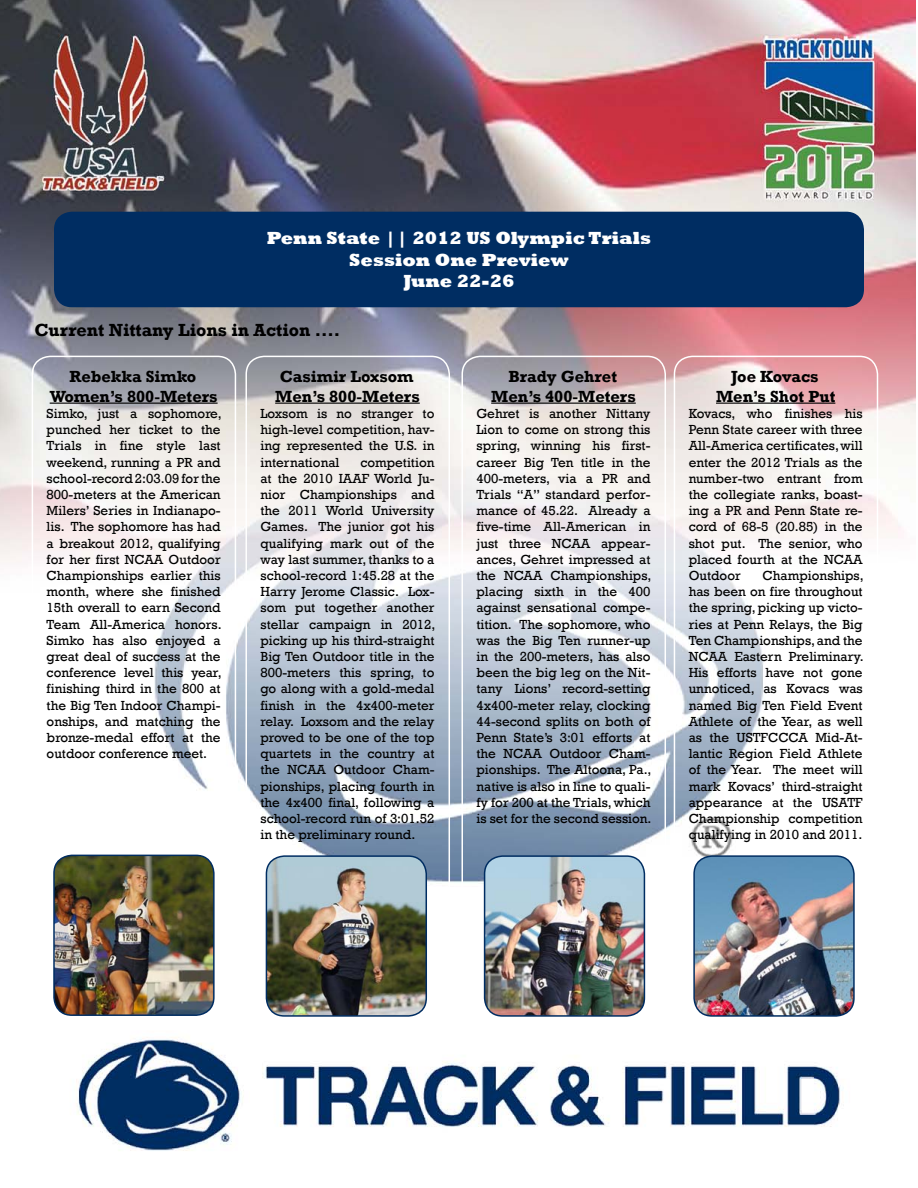
<style>
.page{position:relative;width:918px;height:1188px;background:#fff}
.page>*{position:absolute;margin:0;border:0;box-sizing:border-box;transform-origin:0 0}
.t1{font:800 18px/21.6px "Rockwell";color:#fff;text-align:center}
.t2{font:700 18px "Rockwell";color:#000}
.t3{font:700 16.5px/19.8px "Rockwell";color:#000;text-align:center}
.t4{font:13.5px/16.2px "Rockwell";color:#000;text-align:justify}
</style>
<div class="page">
<img style="left:0;top:0;width:916px;height:1151px">
<div style="left:54px;top:212px;width:810px;height:95px;background:#002d62;border-radius:18px"></div>
<hr style="left:50px;top:403px;width:168px;height:1px;background:#000">
<div style="left:32px;top:356px;width:204px;height:673px;border:2px solid #fff;border-radius:18px"></div>
<hr style="left:275px;top:403px;width:145px;height:1px;background:#000">
<div style="left:245px;top:356px;width:205px;height:673px;border:2px solid #fff;border-radius:18px"></div>
<hr style="left:491px;top:403px;width:145px;height:1px;background:#000">
<div style="left:461px;top:356px;width:205px;height:673px;border:2px solid #fff;border-radius:18px"></div>
<hr style="left:716px;top:403px;width:119px;height:1px;background:#000">
<div style="left:674px;top:356px;width:204px;height:673px;border:2px solid #fff;border-radius:18px"></div>
<img style="left:54px;top:855px;width:160px;height:160px">
<div style="left:53px;top:855px;width:162px;height:161px;border:2px solid #002d62;border-radius:18px"></div>
<img style="left:266px;top:856px;width:160px;height:160px">
<div style="left:266px;top:855px;width:161px;height:162px;border:2px solid #002d62;border-radius:18px"></div>
<img style="left:485px;top:856px;width:159px;height:160px">
<div style="left:484px;top:855px;width:161px;height:162px;border:2px solid #002d62;border-radius:18px"></div>
<img style="left:694px;top:856px;width:160px;height:160px">
<div style="left:693px;top:855px;width:162px;height:162px;border:2px solid #002d62;border-radius:18px"></div>
<h1 class="t1" style="left:267px;top:228px;width:386px">Penn State || 2012 US Olympic Trials<br>Session One Preview<br>June 22-26</h1>
<h1 class="t2" style="left:35px;top:319px;width:307px">Current Nittany Lions in Action ....</h1>
<p class="t3" style="left:50px;top:367px;width:169px">Rebekka Simko<br>Women’s 800-Meters</p>
<p class="t4" style="left:47px;top:406px;width:177px">Simko, just a sophomore, punched her ticket to the Trials in fine style last weekend, running a PR and school-record 2:03.09 for the 800-meters at the American Milers’ Series in Indianapo&shy;lis. The sophomore has had a breakout 2012, qualifying for her first NCAA Outdoor Championships earlier this month, where she finished 15th overall to earn Second Team All-America honors.<br>Simko has also enjoyed a great deal of success at the conference level this year, finishing third in the 800 at the Big Ten Indoor Champi&shy;onships, and matching the bronze-medal effort at the outdoor conference meet.</p>
<p class="t3" style="left:275px;top:367px;width:146px;text-align:left">Casimir Loxsom<br>Men’s 800-Meters</p>
<p class="t4" style="left:260px;top:406px;width:176px">Loxsom is no stranger to high-level competition, hav&shy;ing represented the U.S. in international</p>
<p class="t3" style="left:491px;top:367px;width:146px">Brady Gehret<br>Men’s 400-Meters</p>
<p class="t4" style="left:476px;top:406px;width:177px">Gehret is another Nittany Lion to come on strong this spring, winning his first&shy;career Big Ten title in the 400-meters, via a PR and Trials “A” standard perfor&shy;mance of 45.22. Already a five-time All-American in just three NCAA appear&shy;ances, Gehret impressed at the NCAA Championships, placing sixth in the 400 against sensational compe&shy;tition. The sophomore, who was the Big Ten runner-up in the 200-meters, has also been the big leg on the Nit&shy;tany Lions’ record-setting 4x400-meter relay, clocking 44-second splits on both of Penn State’s 3:01 efforts at the NCAA Outdoor Cham&shy;pionships. The Altoona, Pa., native is also in line to quali&shy;fy for 200 at the Trials, which is set for the second session.</p>
<p class="t4" style="left:260px;top:454px;width:177px;text-indent:100px">competition at the 2010 IAAF World Ju&shy;nior Championships and the 2011 World University Games. The junior got his qualifying mark out of the way last summer, thanks to a school-record 1:45.28 at the Harry Jerome Classic. Lox&shy;som put together another stellar campaign in 2012, picking up his third-straight Big Ten Outdoor title in the 800-meters this spring, to go along with a gold-medal finish in the 4x400-meter relay. Loxsom and the relay proved to be one of the top quartets in the country at the NCAA Outdoor Cham&shy;pionships, placing fourth in the 4x400 final, following a school-record run of 3:01.52 in the preliminary round.</p>
<p class="t3" style="left:716px;top:367px;width:121px">Joe Kovacs<br>Men’s Shot Put</p>
<p class="t4" style="left:689px;top:406px;width:176px">Kovacs, who finishes his Penn State career with three All-America certificates, will enter the 2012 Trials as the number-two entrant from the collegiate ranks, boast&shy;ing a PR and Penn State re&shy;cord of 68-5 (20.85) in the shot put. The senior, who placed fourth at the NCAA Outdoor</p>
<p class="t4" style="left:689px;top:568px;width:177px;text-indent:74px">Championships, has been on fire throughout the spring, picking up victo&shy;ries at Penn Relays, the Big Ten Championships, and the NCAA Eastern Preliminary.<br>His efforts have not gone unnoticed, as Kovacs was named Big Ten Field Event Athlete of the Year, as well as the USTFCCCA Mid-At&shy;lantic Region Field Athlete of the Year. The meet will mark Kovacs’ third-straight appearance at the USATF Championship competition qualifying in 2010 and 2011.</p>
</div>
